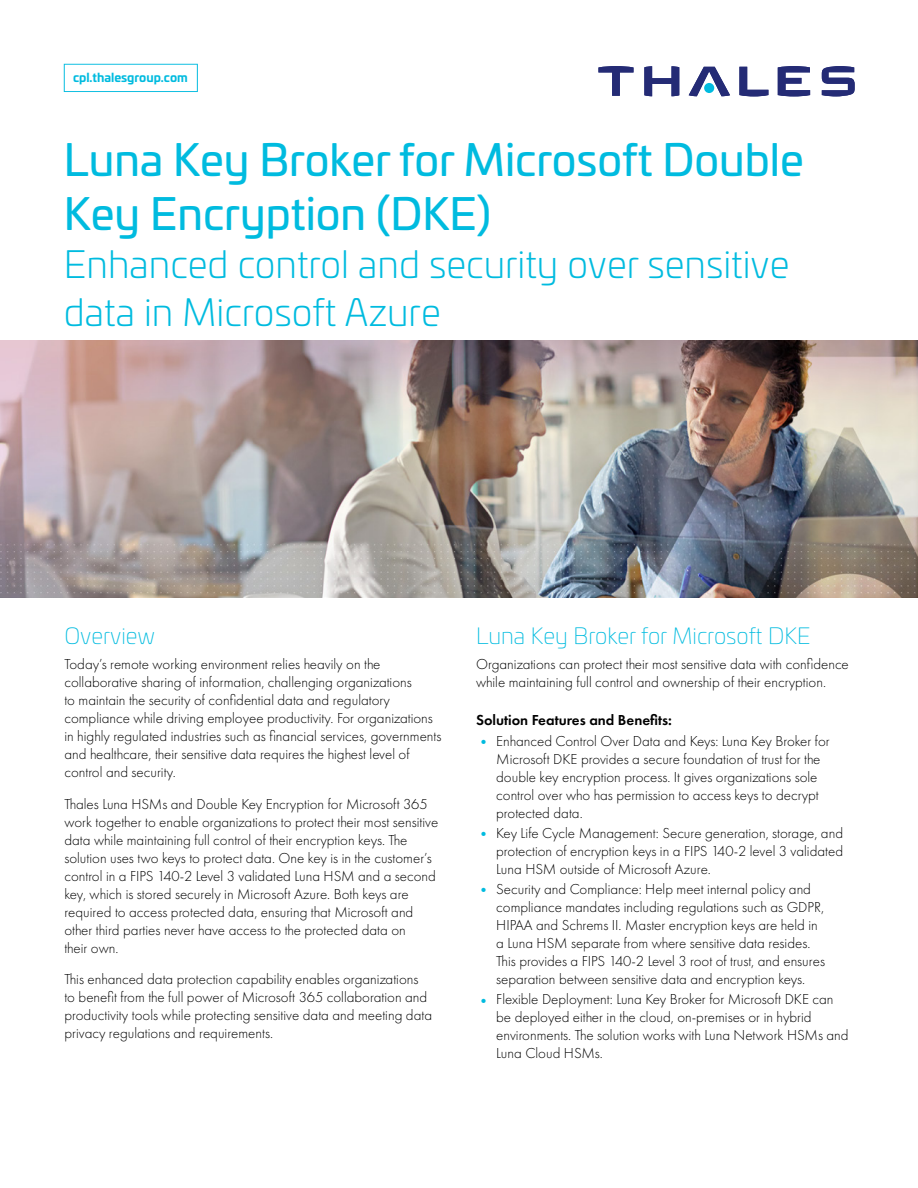
<style>
.page{position:relative;width:918px;height:1188px;background:#fff}
.page>*{position:absolute;margin:0;border:0;box-sizing:border-box;transform-origin:0 0}
.t1{font:43.5px/54px "Univia Pro";color:#00bbdf}
.t2{font:300 37.5px/48px "Univia Pro";color:#00bbdf}
.t3{font:200 22.5px "Univia Pro";color:#00bbdf}
.t4{font:300 15px/18px "Futura PT";color:#000}
.t5{font:600 15px "Futura PT";color:#000}
.t6{font:700 12px "Univia Pro";color:#00bbdf}
.s1{font-weight:400;color:#00bbdf}
</style>
<div class="page">
<svg style="left:822px;top:66px;width:33px;height:30px"></svg>
<svg style="left:778px;top:66px;width:32px;height:30px"></svg>
<svg style="left:739px;top:67px;width:29px;height:29px"></svg>
<svg style="left:689px;top:67px;width:41px;height:29px"></svg>
<div style="left:704px;top:83px;width:10px;height:10px;background:#00bbdf;border-radius:50%"></div>
<svg style="left:644px;top:66px;width:35px;height:30px"></svg>
<svg style="left:598px;top:66px;width:36px;height:30px"></svg>
<img style="left:0;top:341px;width:918px;height:256px">
<svg style="left:64px;top:64px;width:134px;height:28px"></svg>
<p class="t6" style="left:73px;top:68px;width:116px">cpl.thalesgroup.com</p>
<h1 class="t1" style="left:64px;top:131px;width:741px">Luna Key Broker for Microsoft Double<br>Key Encryption (DKE)</h1>
<h2 class="t2" style="left:64px;top:239px;width:727px">Enhanced control and security over sensitive data in Microsoft Azure</h2>
<h3 class="t3" style="left:64px;top:620px;width:92px">Overview</h3>
<p class="t4" style="left:64px;top:655px;width:379px">Today’s remote working environment relies heavily on the collaborative sharing of information, challenging organizations<br>to maintain the security of confidential data and regulatory compliance while driving employee productivity. For organizations in highly regulated industries such as financial services, governments and healthcare, their sensitive data requires the highest level of control and security.</p>
<p class="t4" style="left:64px;top:795px;width:375px">Thales Luna HSMs and Double Key Encryption for Microsoft 365 work together to enable organizations to protect their most sensitive data while maintaining full control of their encryption keys. The solution uses two keys to protect data. One key is in the customer’s control in a FIPS 140-2 Level 3 validated Luna HSM and a second key, which is stored securely in Microsoft Azure. Both keys are required to access protected data, ensuring that Microsoft and other third parties never have access to the protected data on<br>their own.</p>
<p class="t4" style="left:64px;top:970px;width:369px">This enhanced data protection capability enables organizations to benefit from the full power of Microsoft 365 collaboration and productivity tools while protecting sensitive data and meeting data privacy regulations and requirements.</p>
<h3 class="t3" style="left:476px;top:620px;width:336px">Luna Key Broker for Microsoft DKE</h3>
<p class="t4" style="left:476px;top:655px;width:374px">Organizations can protect their most sensitive data with confidence while maintaining full control and ownership of their encryption.</p>
<p class="t5" style="left:476px;top:711px;width:198px">Solution Features and Benefits:</p>
<p class="t4" style="left:496px;top:732px;width:335px;text-indent:-20px"><span class="s1">•</span> Enhanced Control Over Data and Keys: Luna Key Broker for Microsoft DKE provides a secure foundation of trust for the double key encryption process. It gives organizations sole control over who has permission to access keys to decrypt protected data.</p>
<p class="t4" style="left:496px;top:824px;width:348px;text-align:justify;text-indent:-20px"><span class="s1">•</span> Key Life Cycle Management: Secure generation, storage, and protection of encryption keys in a FIPS 140-2 level 3 validated Luna HSM outside of Microsoft Azure.</p>
<p class="t4" style="left:496px;top:880px;width:330px;text-indent:-20px"><span class="s1">•</span> Security and Compliance: Help meet internal policy and compliance mandates including regulations such as GDPR, HIPAA and Schrems II. Master encryption keys are held in a Luna HSM separate from where sensitive data resides.<br>This provides a FIPS 140-2 Level 3 root of trust, and ensures separation between sensitive data and encryption keys.</p>
<p class="t4" style="left:496px;top:990px;width:354px;text-indent:-20px"><span class="s1">•</span> Flexible Deployment: Luna Key Broker for Microsoft DKE can be deployed either in the cloud, on-premises or in hybrid environments. The solution works with Luna Network HSMs and Luna Cloud HSMs.</p>
</div>
